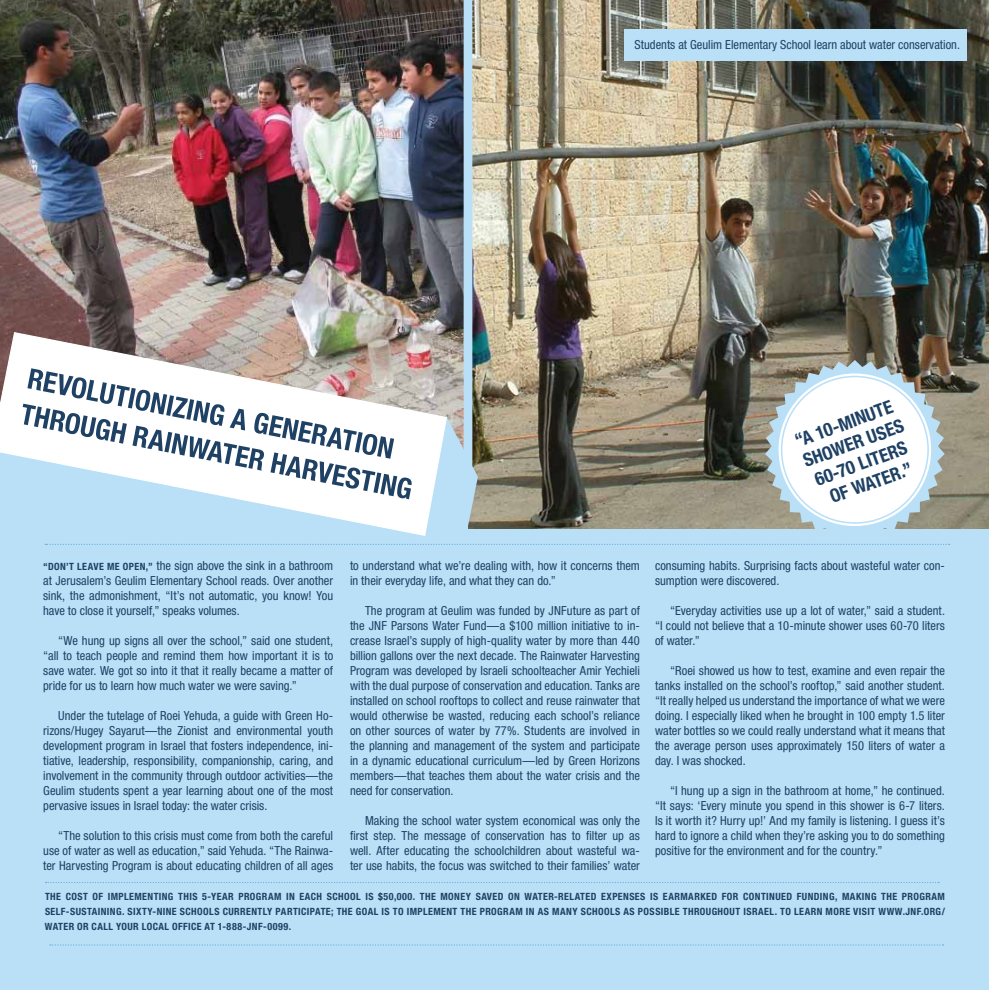
<style>
.page{position:relative;width:989px;height:990px;background:#b9e0f7}
.page>*{position:absolute;margin:0;border:0;box-sizing:border-box;transform-origin:0 0}
.t1{font:700 condensed 18.5px/21.5px "Helvetica Neue LT";color:#1e4164;text-align:center}
.t2{font:condensed 12.5px/15px "Helvetica Neue LT";color:#1e4164;text-align:justify}
.t3{font:700 condensed 10px "Helvetica Neue LT";letter-spacing:.04em;color:#1e4164}
.s1{font-weight:700;font-size:10px}
</style>
<div class="page">
<img style="left:0;top:0;width:464px;height:360px">
<svg style="left:50px;top:944px;width:893px;height:2px"></svg>
<svg style="left:46px;top:882px;width:893px;height:1px"></svg>
<img style="left:472px;top:0;width:517px;height:529px">
<img style="left:0;top:331px;width:448px;height:126px">
<svg style="left:23px;top:360px;width:927px;height:185px"></svg>
<div style="left:625px;top:30px;width:342px;height:31px;background:#b9e0f7"></div>
<div style="left:464px;top:0;width:8px;height:465px;background:#b9e0f7"></div>
<p class="t2" style="left:635px;top:37px;width:327px">Students at Geulim Elementary School learn about water conservation.</p>
<h1 class="t1" style="left:792px;top:431px;width:108px;rotate:-20deg">“A 10-MINUTE<br>SHOWER USES<br>60-70 LITERS<br>OF WATER.”</h1>
<p class="t2" style="left:655px;top:558px;width:291px">consuming habits. Surprising facts about wasteful water con&shy;sumption were discovered.</p>
<p class="t2" style="left:655px;top:603px;width:292px;text-indent:15px">“Everyday activities use up a lot of water,” said a student. “I could not believe that a 10-minute shower uses 60-70 liters of water.”</p>
<p class="t2" style="left:655px;top:663px;width:292px;text-indent:15px">“Roei showed us how to test, examine and even repair the tanks installed on the school’s rooftop,” said another student. “It really helped us understand the importance of what we were doing. I especially liked when he brought in 100 empty 1.5 liter water bottles so we could really understand what it means that the average person uses approximately 150 liters of water a day. I was shocked.</p>
<p class="t2" style="left:655px;top:783px;width:292px;text-indent:15px">“I hung up a sign in the bathroom at home,” he continued. “It says: ‘Every minute you spend in this shower is 6-7 liters.<br>Is it worth it? Hurry up!’ And my family is listening. I guess it’s hard to ignore a child when they’re asking you to do something positive for the environment and for the country.”</p>
<p class="t2" style="left:43px;top:558px;width:291px;text-indent:23px"><span class="s1">’T LEAVE ME OPEN ,”</span> the sign above the sink in a bathroom at Jerusalem’s Geulim Elementary School reads. Over another sink, the admonishment, “It’s not automatic, you know! You have to close it yourself,” speaks volumes.</p>
<p class="t2" style="left:43px;top:633px;width:292px;text-indent:15px">“We hung up signs all over the school,” said one student, “all to teach people and remind them how important it is to save water. We got so into it that it really became a matter of pride for us to learn how much water we were saving.”</p>
<p class="t2" style="left:43px;top:708px;width:291px;text-indent:15px">Under the tutelage of Roei Yehuda, a guide with Green Ho&shy;rizons/Hugey Sayarut—the Zionist and environmental youth development program in Israel that fosters independence, ini&shy;tiative, leadership, responsibility, companionship, caring, and involvement in the community through outdoor activities—the Geulim students spent a year learning about one of the most pervasive issues in Israel today: the water crisis.</p>
<p class="t2" style="left:43px;top:828px;width:291px;text-indent:15px">“The solution to this crisis must come from both the careful use of water as well as education,” said Yehuda. “The Rainwa&shy;ter Harvesting Program is about educating children of all ages</p>
<p class="t3" style="left:45px;top:890px;width:28px">THE COST</p>
<p class="t3" style="left:93px;top:890px;width:38px">OF IMPLEMENTIN</p>
<p class="t3" style="left:168px;top:890px;width:16px">G THIS</p>
<p class="t3" style="left:202px;top:890px;width:16px">5-YEAR</p>
<p class="t3" style="left:238px;top:890px;width:31px">PROGRAM</p>
<p class="t3" style="left:286px;top:890px;width:20px">IN EACH</p>
<p class="t3" style="left:327px;top:890px;width:7px">SCHOOL</p>
<p class="t3" style="left:365px;top:890px;width:83px">IS $50,000. THE MONEY</p>
<p class="t3" style="left:476px;top:890px;width:56px">SAVED ON WATER</p>
<p class="t3" style="left:554px;top:890px;width:11px">-RELATE</p>
<p class="t3" style="left:591px;top:890px;width:34px">D EXPENSES</p>
<p class="t3" style="left:650px;top:890px;width:20px">IS EARMAR</p>
<p class="t3" style="left:700px;top:890px;width:28px">KED FOR</p>
<p class="t3" style="left:743px;top:890px;width:7px">CONTINUE</p>
<p class="t3" style="left:786px;top:890px;width:102px">D FUNDING, MAKING THE</p>
<p class="t3" style="left:902px;top:890px;width:31px">PROGRAM</p>
<p class="t3" style="left:45px;top:905px;width:7px">SELF</p>
<p class="t3" style="left:66px;top:905px;width:11px">-SUSTAININ</p>
<p class="t3" style="left:116px;top:905px;width:47px">G. SIXTY-NINE</p>
<p class="t3" style="left:180px;top:905px;width:7px">SCHOOLS</p>
<p class="t3" style="left:223px;top:905px;width:7px">CURRENTLY</p>
<p class="t3" style="left:276px;top:905px;width:11px">PARTICI</p>
<p class="t3" style="left:310px;top:905px;width:34px">PATE ; THE</p>
<p class="t3" style="left:356px;top:905px;width:13px">GOAL</p>
<p class="t3" style="left:382px;top:905px;width:49px">ISTO IMPLEMENT</p>
<p class="t3" style="left:461px;top:905px;width:7px">THE</p>
<p class="t3" style="left:480px;top:905px;width:31px">PROGRAM</p>
<p class="t3" style="left:526px;top:905px;width:34px">INASMANY</p>
<p class="t3" style="left:581px;top:905px;width:7px">SCHOOLS</p>
<p class="t3" style="left:624px;top:905px;width:26px">AS POSSI</p>
<p class="t3" style="left:664px;top:905px;width:26px">BLE THROU</p>
<p class="t3" style="left:712px;top:905px;width:13px">GHOUT</p>
<p class="t3" style="left:743px;top:905px;width:10px">ISRAEL</p>
<p class="t3" style="left:775px;top:905px;width:26px">. TO LEARN</p>
<p class="t3" style="left:826px;top:905px;width:7px">MORE</p>
<p class="t3" style="left:853px;top:905px;width:11px">VISIT</p>
<p class="t3" style="left:878px;top:905px;width:9px">WWW</p>
<p class="t3" style="left:903px;top:905px;width:44px">.JNF.ORG/</p>
<p class="t3" style="left:45px;top:920px;width:7px">WATER</p>
<p class="t3" style="left:77px;top:920px;width:215px">OR CALL YOUR LOCAL OFFICE AT 1-888-JNF-0099.</p>
<p class="t2" style="left:350px;top:558px;width:291px">to understand what we’re dealing with, how it concerns them in their everyday life, and what they can do.”</p>
<p class="t2" style="left:350px;top:603px;width:292px;text-indent:15px">The program at Geulim was funded by JNFuture as part of the JNF Parsons Water Fund—a $100 million initiative to in&shy;crease Israel’s supply of high-quality water by more than 440 billion gallons over the next decade. The Rainwater Harvesting Program was developed by Israeli schoolteacher Amir Yechieli with the dual purpose of conservation and education. Tanks are installed on school rooftops to collect and reuse rainwater that would otherwise be wasted, reducing each school’s reliance on other sources of water by 77%. Students are involved in the planning and management of the system and participate in a dynamic educational curriculum—led by Green Horizons members—that teaches them about the water crisis and the need for conservation.</p>
<p class="t2" style="left:350px;top:813px;width:292px;text-indent:15px">Making the school water system economical was only the first step. The message of conservation has to filter up as well. After educating the schoolchildren about wasteful wa&shy;ter use habits, the focus was switched to their families’ water</p>
<p class="t3" style="left:43px;top:560px;width:12px">“DON</p>
</div>
